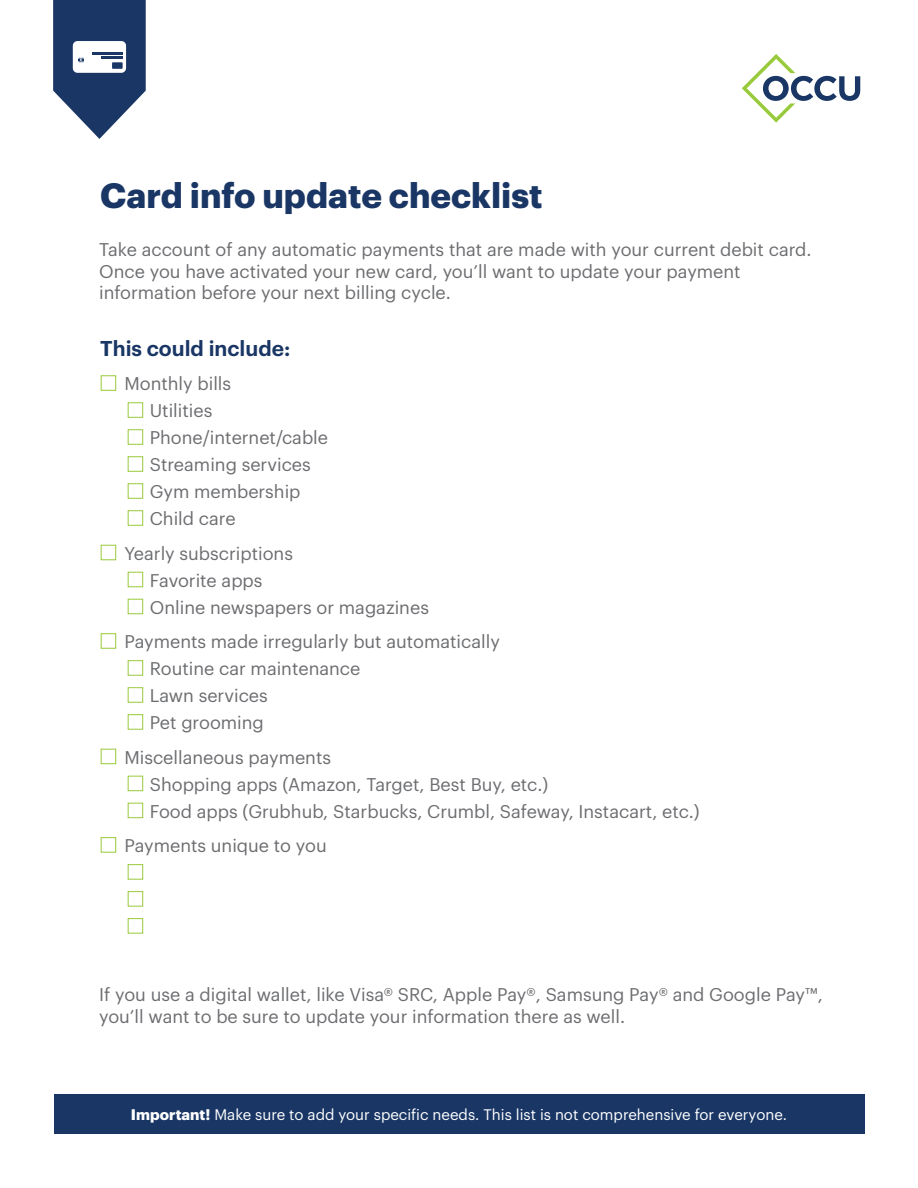
<style>
.page{position:relative;width:918px;height:1188px;background:#fff}
.page>*{position:absolute;margin:0;border:0;box-sizing:border-box;transform-origin:0 0}
.t1{font:700 34.5px "Graphik";color:#193665}
.t2{font:600 21px "Graphik";color:#193665}
.t3{font:18px/27px "Graphik";color:#6c6d70}
.t4{font:15px "Graphik";color:#fff}
.s1{font-weight:700}
</style>
<div class="page">
<div style="left:54px;top:1094px;width:810px;height:39px;background:#193665"></div>
<svg style="left:742px;top:54px;width:118px;height:69px"></svg>
<div style="left:101px;top:545px;width:15px;height:15px;border:1px solid #99ca3b"></div>
<div style="left:101px;top:633px;width:15px;height:16px;border:1px solid #99ca3b"></div>
<div style="left:101px;top:749px;width:15px;height:15px;border:1px solid #99ca3b"></div>
<div style="left:128px;top:456px;width:15px;height:16px;border:1px solid #99ca3b"></div>
<div style="left:128px;top:429px;width:15px;height:16px;border:1px solid #99ca3b"></div>
<div style="left:128px;top:510px;width:15px;height:16px;border:1px solid #99ca3b"></div>
<div style="left:128px;top:483px;width:15px;height:16px;border:1px solid #99ca3b"></div>
<div style="left:128px;top:599px;width:15px;height:15px;border:1px solid #99ca3b"></div>
<div style="left:128px;top:572px;width:15px;height:15px;border:1px solid #99ca3b"></div>
<div style="left:128px;top:402px;width:15px;height:16px;border:1px solid #99ca3b"></div>
<div style="left:128px;top:714px;width:15px;height:16px;border:1px solid #99ca3b"></div>
<div style="left:128px;top:687px;width:15px;height:16px;border:1px solid #99ca3b"></div>
<div style="left:128px;top:660px;width:15px;height:16px;border:1px solid #99ca3b"></div>
<div style="left:101px;top:837px;width:15px;height:16px;border:1px solid #99ca3b"></div>
<div style="left:128px;top:918px;width:15px;height:16px;border:1px solid #99ca3b"></div>
<div style="left:128px;top:891px;width:15px;height:16px;border:1px solid #99ca3b"></div>
<div style="left:128px;top:864px;width:15px;height:16px;border:1px solid #99ca3b"></div>
<div style="left:128px;top:803px;width:15px;height:15px;border:1px solid #99ca3b"></div>
<div style="left:128px;top:776px;width:15px;height:15px;border:1px solid #99ca3b"></div>
<div style="left:101px;top:375px;width:15px;height:16px;border:1px solid #99ca3b"></div>
<svg style="left:53px;top:0;width:93px;height:139px"></svg>
<div style="left:112px;top:62px;width:11px;height:7px;background:#193665"></div>
<h1 class="t1" style="left:100px;top:169px;width:444px">Card info update checklist</h1>
<p class="t3" style="left:99px;top:237px;width:714px;line-height:21.6px">Take account of any automatic payments that are made with your current debit card.<br>Once you have activated your new card, you’ll want to update your payment information before your next billing cycle.</p>
<p class="t2" style="left:100px;top:332px;width:192px">This could include:</p>
<p class="t3" style="left:150px;top:369px;width:180px;text-indent:-25px">Monthly bills<br>Utilities<br>Phone/internet/cable<br>Streaming services<br>Gym membership<br>Child care</p>
<p class="t3" style="left:150px;top:538px;width:281px;text-indent:-25px">Yearly subscriptions<br>Favorite apps<br>Online newspapers or magazines</p>
<p class="t3" style="left:150px;top:627px;width:352px;text-indent:-25px">Payments made irregularly but automatically<br>Routine car maintenance<br>Lawn services<br>Pet grooming</p>
<p class="t3" style="left:150px;top:742px;width:551px;text-indent:-25px">Miscellaneous payments<br>Shopping apps (Amazon, Target, Best Buy, etc.)<br>Food apps (Grubhub, Starbucks, Crumbl, Safeway, Instacart, etc.)</p>
<p class="t3" style="left:124px;top:831px;width:204px">Payments unique to you</p>
<p class="t3" style="left:99px;top:982px;width:725px;line-height:21.6px">If you use a digital wallet, like Visa® SRC, Apple Pay®, Samsung Pay® and Google Pay™, you’ll want to be sure to update your information there as well.</p>
<p class="t4" style="left:131px;top:1103px;width:658px"><span class="s1">Important!</span> Make sure to add your specific needs. This list is not comprehensive for everyone.</p>
</div>
